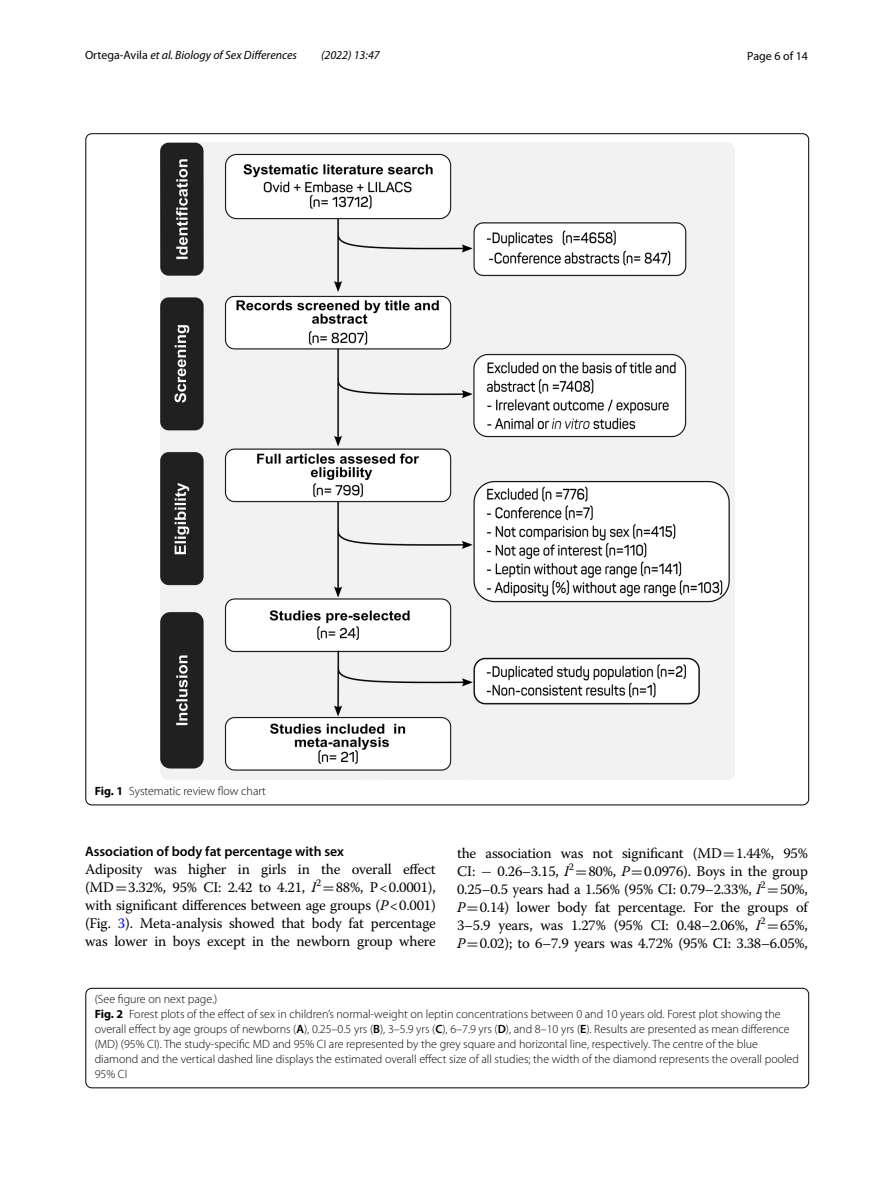
<style>
.page{position:relative;width:893px;height:1187px;background:#fff}
.page>*{position:absolute;margin:0;border:0;box-sizing:border-box;transform-origin:0 0}
.t1{font:14.7px/18px "Warnock Pro";letter-spacing:-.015em;color:#000;text-align:justify}
.t2{font:600 13.8px "Myriad Pro";color:#000}
.t3{font:300 12px/15px "Myriad Pro";color:#000}
.t4{font:italic 12px "Myriad Pro";color:#000}
.t5{font:12px "Myriad Pro";color:#000}
.s1{font-style:normal}
.s2{font-weight:700}
.s3{font-family:"MTSY"}
.s4{font-style:italic}
.s5{color:#00f}
.s6{font-weight:600}
</style>
<div class="page">
<img style="left:160px;top:143px;width:574px;height:636px">
<div style="left:86px;top:988px;width:723px;height:99px;border:1px solid #000;border-radius:6px"></div>
<p class="t4" style="left:85px;top:48px;width:214px"><span class="s1">Ortega‑Avila</span> et al. Biology of Sex Differences</p>
<p class="t4" style="left:321px;top:48px;width:60px">(2022) 13:47</p>
<p class="t5" style="left:747px;top:48px;width:62px">Page 6 of 14</p>
<p class="t3" style="left:95px;top:783px;width:173px"><span class="s2">Fig. 1</span> Systematic review flow chart</p>
<p class="t2" style="left:85px;top:842px;width:261px">Association of body fat percentage with sex</p>
<p class="t1" style="left:85px;top:859px;width:352px">Adiposity was higher in girls in the overall effect (MD<span class="s3">=</span>3.32%, 95% CI: 2.42 to 4.21, <span class="s4">I</span><sup>2</sup> <span class="s3">=</span>88%, P&lt;0.0001), with significant differences between age groups (<span class="s4">P</span>&lt;0.001) (Fig. <span class="s5">3</span>). Meta-analysis showed that body fat percentage was lower in boys except in the newborn group where</p>
<p class="t1" style="left:457px;top:844px;width:352px">the association was not significant (MD<span class="s3">=</span>1.44%, 95% CI: <span class="s3">−</span> 0.26–3.15, <span class="s4">I</span><sup>2</sup> <span class="s3">=</span>80%, <span class="s4">P</span><span class="s3">=</span>0.0976). Boys in the group 0.25–0.5 years had a 1.56% (95% CI: 0.79–2.33%, <span class="s4">I</span><sup>2</sup> <span class="s3">=</span>50%, <span class="s4">P</span><span class="s3">=</span>0.14) lower body fat percentage. For the groups of 3–5.9 years, was 1.27% (95% CI: 0.48–2.06%, <span class="s4">I</span><sup>2</sup> <span class="s3">=</span>65%, <span class="s4">P</span><span class="s3">=</span>0.02); to 6–7.9 years was 4.72% (95% CI: 3.38–6.05%,</p>
<p class="t3" style="left:95px;top:991px;width:706px">(See figure on next page.)<br><span class="s2">Fig. 2</span> Forest plots of the effect of sex in children’s normal-weight on leptin concentrations between 0 and 10 years old. Forest plot showing the overall effect by age groups of newborns (<span class="s6">A</span>), 0.25–0.5 yrs (<span class="s6">B</span>), 3–5.9 yrs (<span class="s6">C</span>), 6–7.9 yrs (<span class="s6">D</span>), and 8–10 yrs (<span class="s6">E</span>). Results are presented as mean difference (MD) (95% CI). The study-specific MD and 95% CI are represented by the grey square and horizontal line, respectively. The centre of the blue diamond and the vertical dashed line displays the estimated overall effect size of all studies; the width of the diamond represents the overall pooled 95% CI</p>
</div>
